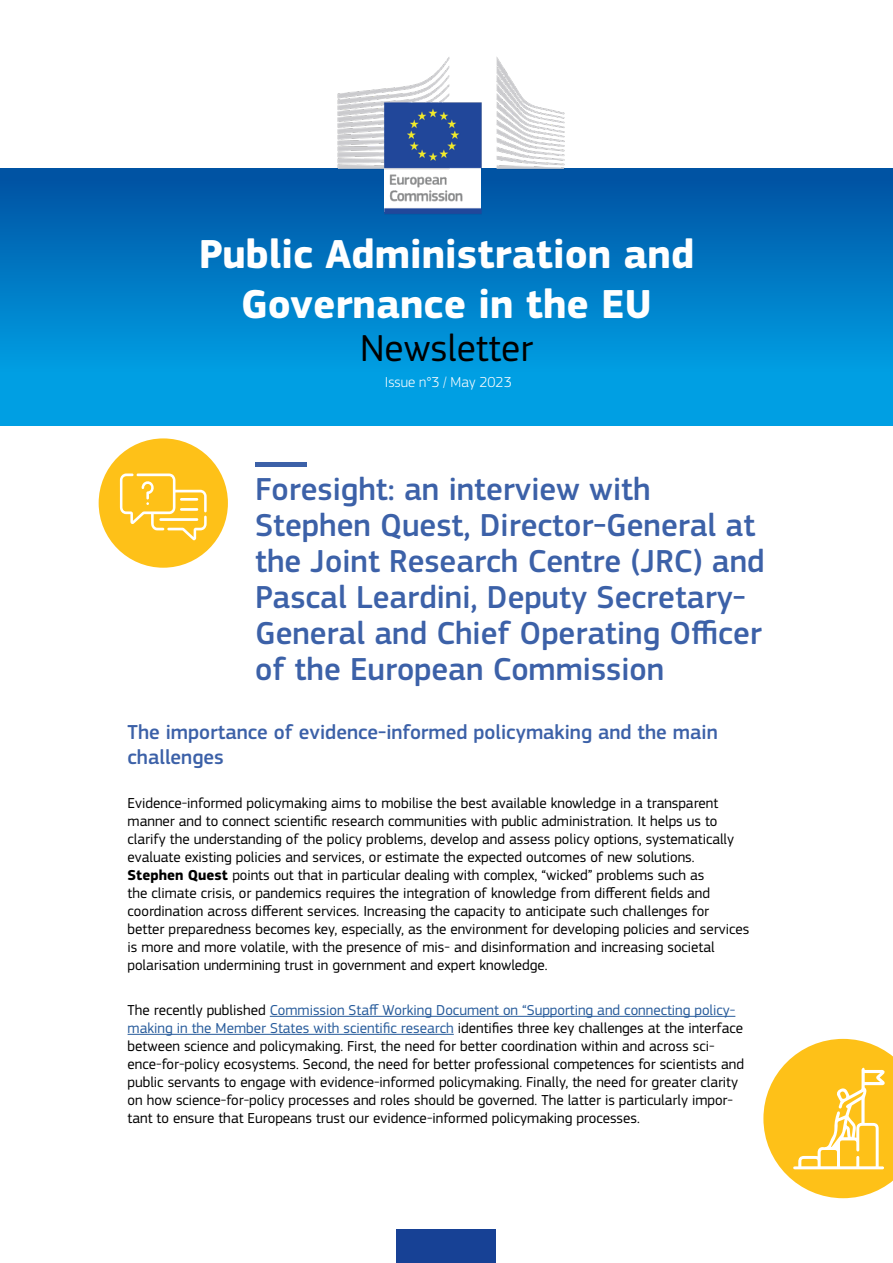
<style>
.page{position:relative;width:893px;height:1263px;background:#fff}
.page>*{position:absolute;margin:0;border:0;box-sizing:border-box;transform-origin:0 0}
.t1{font:700 42px/50.4px "EC Square Sans Pro";color:#fff;text-align:center}
.NL_title{font:39px "EC Square Sans Pro";color:#000}
.t2{font:500 33px/36px "EC Square Sans Pro";color:#3c61a8}
.t3{font:500 21px/25.2px "EC Square Sans Pro";color:#3c61a8}
.body{font:15px/18px "EC Square Sans Pro";color:#000}
.date{font:300 15px "EC Square Sans Pro";color:#fff}
.s1{font-weight:700}
.s2{color:#275b9b}
</style>
<div class="page">
<div style="left:0;top:168px;width:893px;height:258px;background:linear-gradient(to bottom,#0052a3,#00abee)"></div>
<hr style="left:270px;top:1016px;width:465px;height:1px;background:#275b9b">
<hr style="left:128px;top:1034px;width:326px;height:1px;background:#275b9b">
<div style="left:99px;top:438px;width:129px;height:130px;background:#fec118;border-radius:50%"></div>
<svg style="left:120px;top:473px;width:87px;height:67px"></svg>
<div style="left:255px;top:462px;width:51px;height:5px;background:#3c61a8"></div>
<img style="left:320px;top:57px;width:265px;height:168px">
<div style="left:397px;top:1230px;width:99px;height:33px;background:#174195"></div>
<svg style="left:763px;top:1039px;width:130px;height:159px"></svg>
<p class="t1" style="left:199px;top:230px;width:497px">Public Administration and<br>Governance in the EU</p>
<p class="NL_title" style="left:360px;top:325px;width:174px">Newsletter</p>
<p class="date" style="left:385px;top:373px;width:128px">Issue n°3 / May 2023</p>
<p class="t2" style="left:255px;top:471px;width:511px">Foresight: an interview with Stephen Quest, Director-General at the Joint Research Centre (JRC) and Pascal Leardini, Deputy Secretary-General and Chief Operating Officer of the European Commission</p>
<p class="t3" style="left:128px;top:719px;width:592px">The importance of evidence-informed policymaking and the main challenges</p>
<p class="body" style="left:128px;top:794px;width:623px">Evidence-informed policymaking aims to mobilise the best available knowledge in a transparent manner and to connect scientific research communities with public administration. It helps us to clarify the understanding of the policy problems, develop and assess policy options, systematically evaluate existing policies and services, or estimate the expected outcomes of new solutions.<br><span class="s1">Stephen Quest</span> points out that in particular dealing with complex, “wicked” problems such as<br>the climate crisis, or pandemics requires the integration of knowledge from different fields and coordination across different services. Increasing the capacity to anticipate such challenges for better preparedness becomes key, especially, as the environment for developing policies and services is more and more volatile, with the presence of mis- and disinformation and increasing societal polarisation undermining trust in government and expert knowledge.</p>
<p class="body" style="left:128px;top:1001px;width:618px">The recently published <span class="s2">Commission Staff Working Document on “Supporting and connecting policy&shy;making in the Member States with scientific research</span> identifies three key challenges at the interface between science and policymaking. First, the need for better coordination within and across sci&shy;ence-for-policy ecosystems. Second, the need for better professional competences for scientists and public servants to engage with evidence-informed policymaking. Finally, the need for greater clarity on how science-for-policy processes and roles should be governed. The latter is particularly impor&shy;tant to ensure that Europeans trust our evidence-informed policymaking processes.</p>
</div>
